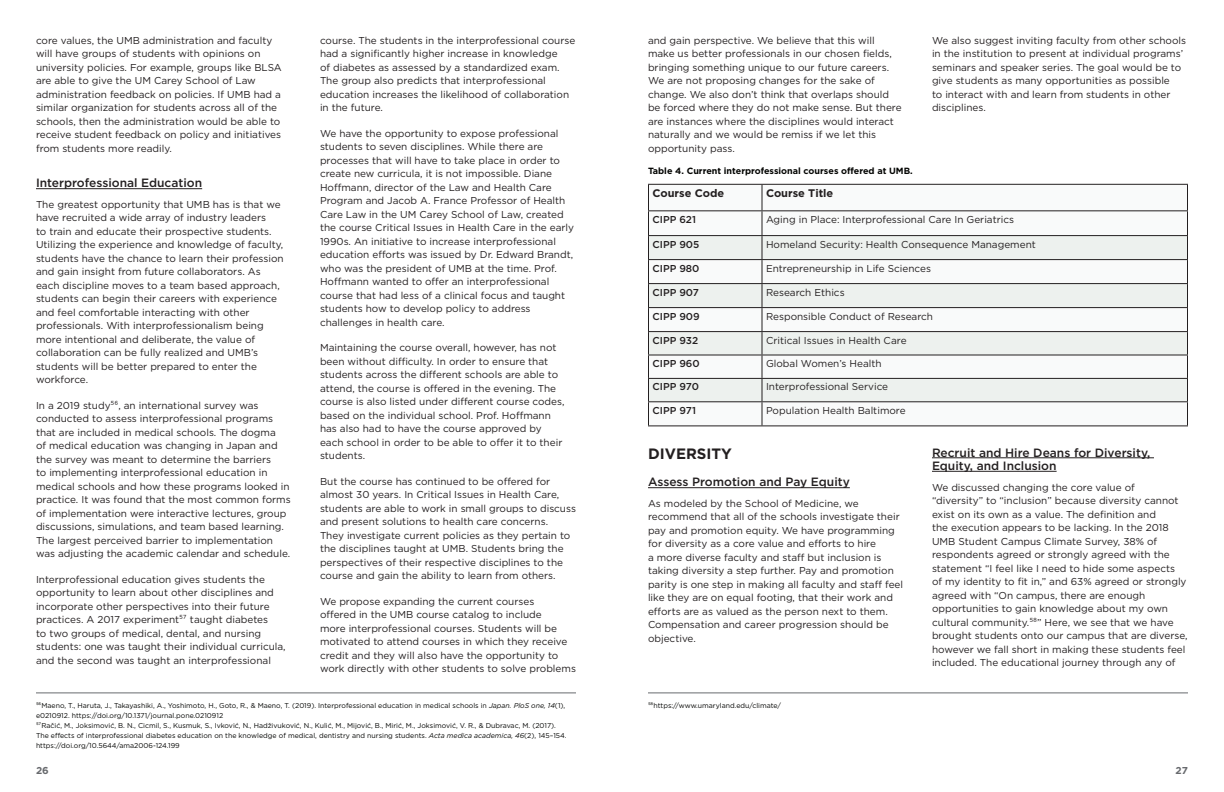
<style>
.page{position:relative;width:1224px;height:792px;background:#fff}
.page>*{position:absolute;margin:0;border:0;box-sizing:border-box;transform-origin:0 0}
.Paragraph_Style_1{font:700 15px "Gotham";color:#231f20}
.Paragraph_Style_1-2{font:500 12px/13.5px "Gotham";color:#231f20}
.t1{font:700 11px "Gotham";color:#231f20}
.Paragraph_Style_1-3{font:10px/13.5px "Gotham";color:#231f20}
.t2{font:500 10px "Gotham";color:#231f20}
.t3{font:700 10px "Gotham";color:#686a6e}
.Footnotes{font:700 9px "Gotham";color:#040503}
.Footnotes-2{font:7px/10px "Gotham";color:#040503}
.s1{font-style:italic}
</style>
<div class="page">
<hr style="left:36px;top:188px;width:166px;height:1px;background:#231f20">
<hr style="left:36px;top:692px;width:540px;height:1px;background:#686a6e">
<hr style="left:648px;top:692px;width:540px;height:1px;background:#686a6e">
<svg style="left:648px;top:184px;width:540px;height:241px"></svg>
<hr style="left:648px;top:425px;width:114px;height:1px;background:#231f20">
<hr style="left:762px;top:425px;width:426px;height:1px;background:#231f20">
<hr style="left:648px;top:487px;width:202px;height:1px;background:#231f20">
<hr style="left:932px;top:457px;width:222px;height:1px;background:#231f20">
<hr style="left:932px;top:471px;width:125px;height:1px;background:#231f20">
<p class="Paragraph_Style_1-3" style="left:320px;top:33px;width:257px">course. The students in the interprofessional course had a significantly higher increase in knowledge<br>of diabetes as assessed by a standardized exam.<br>The group also predicts that interprofessional education increases the likelihood of collaboration in the future.</p>
<p class="Paragraph_Style_1-3" style="left:320px;top:126px;width:256px">We have the opportunity to expose professional students to seven disciplines. While there are processes that will have to take place in order to create new curricula, it is not impossible. Diane Hoffmann, director of the Law and Health Care Program and Jacob A. France Professor of Health Care Law in the UM Carey School of Law, created the course Critical Issues in Health Care in the early 1990s. An initiative to increase interprofessional education efforts was issued by Dr. Edward Brandt, who was the president of UMB at the time. Prof.<br>Hoffmann wanted to offer an interprofessional course that had less of a clinical focus and taught students how to develop policy to address challenges in health care.</p>
<p class="Paragraph_Style_1-3" style="left:320px;top:341px;width:246px">Maintaining the course overall, however, has not been without difficulty. In order to ensure that students across the different schools are able to attend, the course is offered in the evening. The course is also listed under different course codes, based on the individual school. Prof. Hoffmann has also had to have the course approved by each school in order to be able to offer it to their students.</p>
<p class="Paragraph_Style_1-3" style="left:320px;top:474px;width:258px">But the course has continued to be offered for almost 30 years. In Critical Issues in Health Care, students are able to work in small groups to discuss and present solutions to health care concerns.<br>They investigate current policies as they pertain to the disciplines taught at UMB. Students bring the perspectives of their respective disciplines to the course and gain the ability to learn from others.</p>
<p class="Paragraph_Style_1-3" style="left:320px;top:594px;width:258px">We propose expanding the current courses<br>offered in the UMB course catalog to include<br>more interprofessional courses. Students will be motivated to attend courses in which they receive credit and they will also have the opportunity to work directly with other students to solve problems</p>
<p class="Footnotes-2" style="left:36px;top:701px;width:531px">⁵⁶Maeno, T., Haruta, J., Takayashiki, A., Yoshimoto, H., Goto, R., &amp; Maeno, T. (2019). Interprofessional education in medical schools in <span class="s1">Japan. PloS one, 14</span>(1), e0210912. https://doi.org/10.1371/journal.pone.0210912</p>
<p class="Footnotes-2" style="left:36px;top:721px;width:532px">⁵⁷Račić, M., Joksimović, B. N., Cicmil, S., Kusmuk, S., Ivković, N., Hadživuković, N., Kulić, M., Mijović, B., Mirić, M., Joksimović, V. R., &amp; Dubravac, M. (2017).<br>The effects of interprofessional diabetes education on the knowledge of medical, dentistry and nursing students. <span class="s1">Acta medica academica, 46</span>(2), 145–154. https://doi.org/10.5644/ama2006-124.199</p>
<p class="Paragraph_Style_1-3" style="left:36px;top:33px;width:247px">core values, the UMB administration and faculty will have groups of students with opinions on university policies. For example, groups like BLSA are able to give the UM Carey School of Law administration feedback on policies. If UMB had a similar organization for students across all of the schools, then the administration would be able to receive student feedback on policy and initiatives from students more readily.</p>
<p class="Paragraph_Style_1-2" style="left:36px;top:176px;width:168px">Interprofessional Education</p>
<p class="Paragraph_Style_1-3" style="left:36px;top:197px;width:249px">The greatest opportunity that UMB has is that we have recruited a wide array of industry leaders<br>to train and educate their prospective students.<br>Utilizing the experience and knowledge of faculty, students have the chance to learn their profession and gain insight from future collaborators. As each discipline moves to a team based approach, students can begin their careers with experience and feel comfortable interacting with other professionals. With interprofessionalism being more intentional and deliberate, the value of collaboration can be fully realized and UMB’s students will be better prepared to enter the workforce.</p>
<p class="Paragraph_Style_1-3" style="left:36px;top:398px;width:256px">In a 2019 study⁵⁶, an international survey was conducted to assess interprofessional programs that are included in medical schools. The dogma<br>of medical education was changing in Japan and the survey was meant to determine the barriers<br>to implementing interprofessional education in medical schools and how these programs looked in practice. It was found that the most common forms of implementation were interactive lectures, group discussions, simulations, and team based learning.<br>The largest perceived barrier to implementation was adjusting the academic calendar and schedule.</p>
<p class="Paragraph_Style_1-3" style="left:36px;top:572px;width:251px">Interprofessional education gives students the opportunity to learn about other disciplines and incorporate other perspectives into their future practices. A 2017 experiment⁵⁷ taught diabetes<br>to two groups of medical, dental, and nursing students: one was taught their individual curricula, and the second was taught an interprofessional</p>
<p class="Paragraph_Style_1-3" style="left:648px;top:33px;width:255px">and gain perspective. We believe that this will make us better professionals in our chosen fields, bringing something unique to our future careers.<br>We are not proposing changes for the sake of change. We also don’t think that overlaps should be forced where they do not make sense. But there are instances where the disciplines would interact naturally and we would be remiss if we let this opportunity pass.</p>
<p class="Paragraph_Style_1-3" style="left:932px;top:33px;width:256px">We also suggest inviting faculty from other schools in the institution to present at individual programs’ seminars and speaker series. The goal would be to give students as many opportunities as possible<br>to interact with and learn from students in other disciplines.</p>
<p class="Footnotes" style="left:648px;top:165px;width:266px">Table 4. Current interprofessional courses offered at UMB.</p>
<p class="t1" style="left:652px;top:186px;width:73px">Course Code</p>
<p class="t1" style="left:766px;top:186px;width:69px">Course Title</p>
<p class="t2" style="left:652px;top:213px;width:45px">CIPP 621</p>
<p class="Paragraph_Style_1-3" style="left:766px;top:212px;width:250px">Aging in Place: Interprofessional Care In Geriatrics</p>
<p class="t2" style="left:652px;top:238px;width:48px">CIPP 905</p>
<p class="Paragraph_Style_1-3" style="left:766px;top:237px;width:271px">Homeland Security: Health Consequence Management</p>
<p class="t2" style="left:652px;top:262px;width:49px">CIPP 980</p>
<p class="Paragraph_Style_1-3" style="left:766px;top:261px;width:167px">Entrepreneurship in Life Sciences</p>
<p class="t2" style="left:652px;top:286px;width:48px">CIPP 907</p>
<p class="Paragraph_Style_1-3" style="left:766px;top:285px;width:80px">Research Ethics</p>
<p class="t2" style="left:652px;top:310px;width:49px">CIPP 909</p>
<p class="Paragraph_Style_1-3" style="left:766px;top:309px;width:169px">Responsible Conduct of Research</p>
<p class="t2" style="left:652px;top:334px;width:47px">CIPP 932</p>
<p class="Paragraph_Style_1-3" style="left:766px;top:333px;width:142px">Critical Issues in Health Care</p>
<p class="t2" style="left:652px;top:357px;width:49px">CIPP 960</p>
<p class="Paragraph_Style_1-3" style="left:766px;top:356px;width:117px">Global Women’s Health</p>
<p class="t2" style="left:652px;top:380px;width:48px">CIPP 970</p>
<p class="Paragraph_Style_1-3" style="left:766px;top:380px;width:124px">Interprofessional Service</p>
<p class="t2" style="left:652px;top:404px;width:45px">CIPP 971</p>
<p class="Paragraph_Style_1-3" style="left:766px;top:403px;width:141px">Population Health Baltimore</p>
<p class="Paragraph_Style_1" style="left:648px;top:444px;width:86px">DIVERSITY</p>
<p class="Paragraph_Style_1-2" style="left:648px;top:475px;width:203px">Assess Promotion and Pay Equity</p>
<p class="Paragraph_Style_1-3" style="left:648px;top:496px;width:257px">As modeled by the School of Medicine, we recommend that all of the schools investigate their pay and promotion equity. We have programming for diversity as a core value and efforts to hire<br>a more diverse faculty and staff but inclusion is taking diversity a step further. Pay and promotion parity is one step in making all faculty and staff feel like they are on equal footing, that their work and efforts are as valued as the person next to them.<br>Compensation and career progression should be objective.</p>
<p class="Footnotes-2" style="left:648px;top:701px;width:135px">⁵⁸https://www.umaryland.edu/climate/</p>
<p class="Paragraph_Style_1-2" style="left:932px;top:445px;width:220px">Recruit and Hire Deans for Diversity,<br>Equity, and Inclusion</p>
<p class="Paragraph_Style_1-3" style="left:932px;top:480px;width:257px">We discussed changing the core value of “diversity” to “inclusion” because diversity cannot exist on its own as a value. The definition and<br>the execution appears to be lacking. In the 2018<br>UMB Student Campus Climate Survey, 38% of respondents agreed or strongly agreed with the statement “I feel like I need to hide some aspects of my identity to fit in,” and 63% agreed or strongly agreed with “On campus, there are enough opportunities to gain knowledge about my own cultural community.⁵⁸” Here, we see that we have brought students onto our campus that are diverse, however we fall short in making these students feel included. The educational journey through any of</p>
<p class="t3" style="left:36px;top:763px;width:14px">26</p>
<p class="t3" style="left:1176px;top:763px;width:14px">27</p>
</div>
